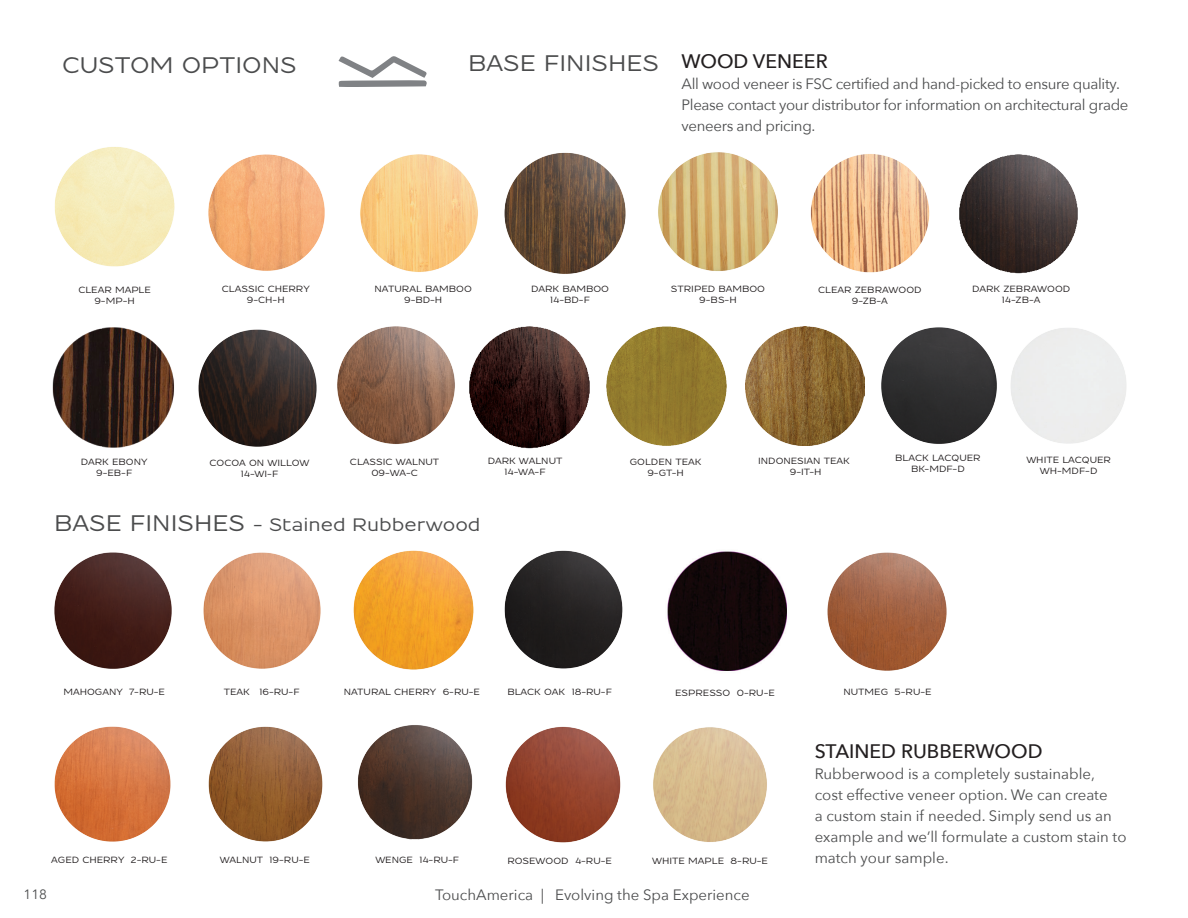
<style>
.page{position:relative;width:1188px;height:918px;background:#fff}
.page>*{position:absolute;margin:0;border:0;box-sizing:border-box;transform-origin:0 0}
.t1{font:700 22.5px "Resamitz";color:#4b4c4d}
.t2{font:500 19.5px "Avenir Next";color:#231f20}
.t3{font:700 18px "Resamitz";color:#4b4c4d}
.t4{font:15px/21px "Avenir Next";color:#4b4c4d}
.t5{font:15px/21px "Avenir Next";letter-spacing:-.02em;color:#4b4c4d}
.t6{font:13.5px "Avenir Next";color:#4b4c4d}
.t7{font:700 9px/10.8px "Resamitz";color:#231f20;text-align:center}
.s1{font-size:22.5px}
</style>
<div class="page">
<img style="left:667px;top:551px;width:120px;height:120px">
<svg style="left:339px;top:56px;width:88px;height:31px"></svg>
<img style="left:337px;top:326px;width:118px;height:118px">
<img style="left:208px;top:154px;width:117px;height:117px">
<img style="left:360px;top:154px;width:118px;height:118px">
<img style="left:810px;top:154px;width:120px;height:119px">
<img style="left:504px;top:152px;width:122px;height:122px">
<img style="left:198px;top:329px;width:119px;height:118px">
<img style="left:658px;top:152px;width:120px;height:119px">
<img style="left:55px;top:147px;width:120px;height:119px">
<img style="left:54px;top:552px;width:118px;height:117px">
<img style="left:203px;top:552px;width:118px;height:117px">
<img style="left:353px;top:550px;width:121px;height:120px">
<img style="left:504px;top:550px;width:119px;height:119px">
<img style="left:54px;top:726px;width:117px;height:116px">
<img style="left:208px;top:726px;width:115px;height:116px">
<img style="left:358px;top:725px;width:115px;height:114px">
<img style="left:505px;top:726px;width:116px;height:117px">
<img style="left:653px;top:727px;width:114px;height:115px">
<img style="left:827px;top:552px;width:120px;height:119px">
<img style="left:881px;top:327px;width:116px;height:117px">
<img style="left:606px;top:326px;width:121px;height:120px">
<img style="left:745px;top:327px;width:120px;height:119px">
<img style="left:52px;top:327px;width:122px;height:121px">
<img style="left:959px;top:154px;width:119px;height:120px">
<img style="left:469px;top:326px;width:121px;height:122px">
<h1 class="t1" style="left:62px;top:52px;width:236px">CUSTOM OPTIONS</h1>
<h1 class="t1" style="left:468px;top:50px;width:192px">BASE FINISHES</h1>
<h2 class="t2" style="left:681px;top:45px;width:148px">WOOD VENEER</h2>
<h3 class="t5" style="left:681px;top:73px;width:449px">All wood veneer is FSC certified and hand-picked to ensure quality.<br>Please contact your distributor for information on architectural grade veneers and pricing.</h3>
<p class="t7" style="left:78px;top:285px;width:74px">CLEAR MAPLE<br>9-MP-H</p>
<p class="t7" style="left:222px;top:284px;width:89px">CLASSIC CHERRY<br>9-CH-H</p>
<p class="t7" style="left:375px;top:283px;width:99px">NATURAL BAMBOO<br>9-BD-H</p>
<p class="t7" style="left:818px;top:284px;width:105px">CLEAR ZEBRAWOOD<br>9-ZB-A</p>
<p class="t7" style="left:671px;top:283px;width:96px">STRIPED BAMBOO<br>9-BS-H</p>
<p class="t7" style="left:531px;top:284px;width:80px">DARK BAMBOO<br>14-BD-F</p>
<p class="t7" style="left:972px;top:283px;width:100px">DARK ZEBRAWOOD<br>14-ZB-A</p>
<p class="t7" style="left:81px;top:457px;width:68px">DARK EBONY<br>9-EB-F</p>
<p class="t7" style="left:210px;top:457px;width:102px">COCOA ON WILLOW<br>14-WI-F</p>
<p class="t7" style="left:350px;top:457px;width:91px">CLASSIC WALNUT<br>09-WA-C</p>
<p class="t7" style="left:488px;top:455px;width:76px">DARK WALNUT<br>14-WA-F</p>
<p class="t7" style="left:630px;top:456px;width:73px">GOLDEN TEAK<br>9-GT-H</p>
<p class="t7" style="left:758px;top:455px;width:93px">INDONESIAN TEAK<br>9-IT-H</p>
<p class="t7" style="left:895px;top:453px;width:87px">BLACK LACQUER<br>BK-MDF-D</p>
<p class="t7" style="left:1026px;top:454px;width:86px">WHITE LACQUER<br>WH-MDF-D</p>
<h3 class="t3" style="left:54px;top:514px;width:428px"><span class="s1">BASE FINISHES</span> - Stained Rubberwood</h3>
<p class="t7" style="left:63px;top:686px;width:103px">MAHOGANY 7-RU-E</p>
<p class="t7" style="left:224px;top:686px;width:77px">TEAK 16-RU-F</p>
<p class="t7" style="left:344px;top:686px;width:138px">NATURAL CHERRY 6-RU-E</p>
<p class="t7" style="left:507px;top:686px;width:106px">BLACK OAK 18-RU-F</p>
<p class="t7" style="left:675px;top:687px;width:101px">ESPRESSO 0-RU-E</p>
<p class="t7" style="left:51px;top:854px;width:118px">AGED CHERRY 2-RU-E</p>
<p class="t7" style="left:220px;top:854px;width:92px">WALNUT 19-RU-E</p>
<p class="t7" style="left:375px;top:854px;width:85px">WENGE 14-RU-F</p>
<p class="t7" style="left:507px;top:855px;width:106px">ROSEWOOD 4-RU-E</p>
<p class="t7" style="left:652px;top:855px;width:117px">WHITE MAPLE 8-RU-E</p>
<h3 class="t6" style="left:24px;top:883px;width:25px">118</h3>
<h3 class="t4" style="left:435px;top:884px;width:316px">TouchAmerica | Evolving the Spa Experience</h3>
<p class="t7" style="left:843px;top:686px;width:90px">NUTMEG 5-RU-E</p>
<h2 class="t2" style="left:815px;top:734px;width:229px">STAINED RUBBERWOOD</h2>
<h3 class="t4" style="left:815px;top:762px;width:313px">Rubberwood is a completely sustainable, cost effective veneer option. We can create<br>a custom stain if needed. Simply send us an example and we’ll formulate a custom stain to match your sample.</h3>
</div>
